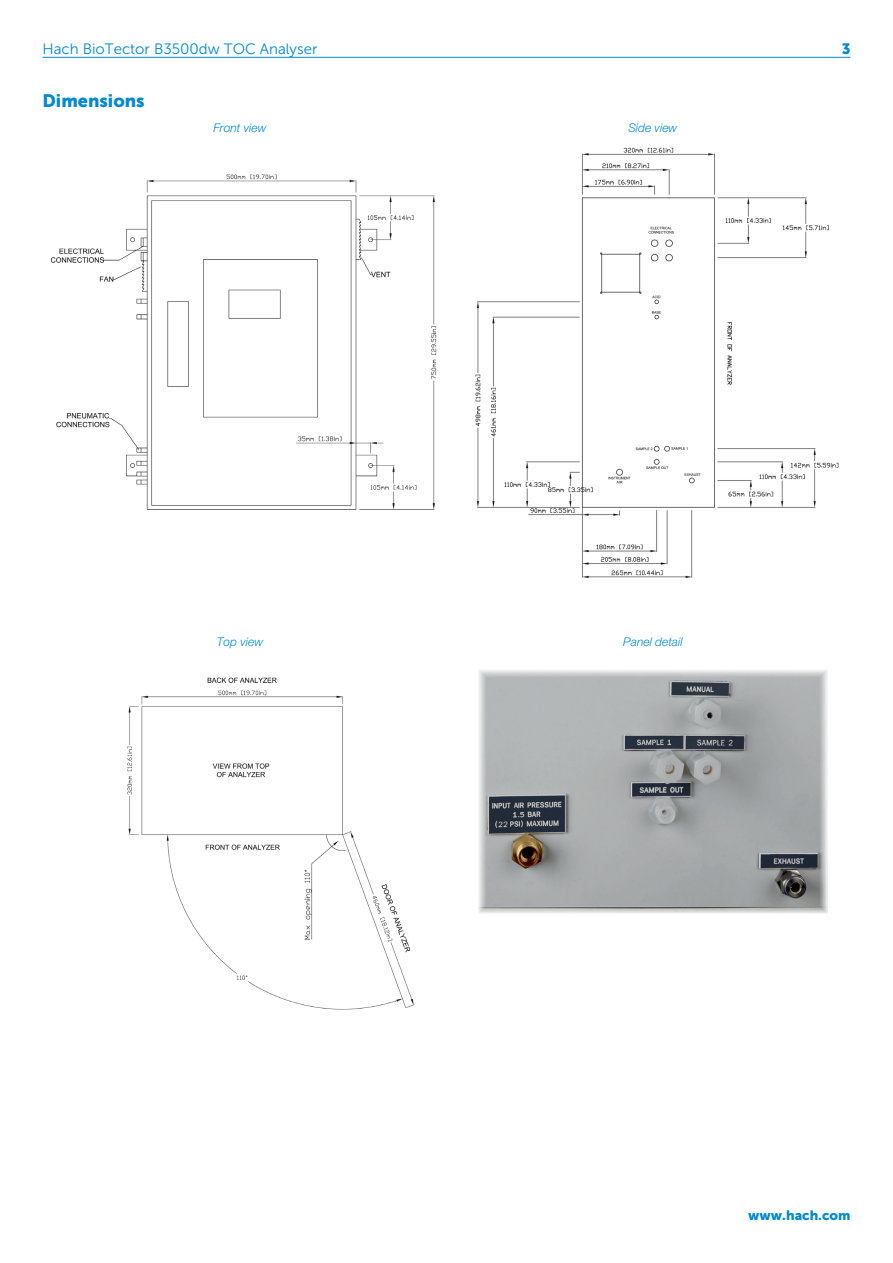
<style>
.page{position:relative;width:893px;height:1263px;background:#fff}
.page>*{position:absolute;margin:0;border:0;box-sizing:border-box;transform-origin:0 0}
.Head_2{font:18px "Museo Sans 900";color:#0089cf}
.Head_3{font:15px "Museo Sans 300";color:#0089cf}
.Head_3-2{font:15px "Museo Sans 900";color:#0089cf}
.Text_1_Color{font:13.5px "Museo Sans 900";color:#0089cf}
.t1{font:italic 300 12px "Helvetica Neue LTW1 G";color:#0089cf}
</style>
<div class="page">
<hr style="left:43px;top:57px;width:807px;height:1px;background:#0089cf">
<img style="left:50px;top:174px;width:387px;height:336px">
<img style="left:475px;top:147px;width:364px;height:431px">
<img style="left:127px;top:677px;width:288px;height:333px">
<img style="left:478px;top:670px;width:350px;height:244px">
<p class="Head_3" style="left:43px;top:41px;width:276px">Hach BioTector B3500dw TOC Analyser</p>
<p class="Head_3-2" style="left:842px;top:40px;width:10px">3</p>
<p class="Head_2" style="left:43px;top:91px;width:104px">Dimensions</p>
<p class="t1" style="left:213px;top:120px;width:55px">Front view</p>
<p class="t1" style="left:628px;top:121px;width:51px">Side view</p>
<p class="t1" style="left:217px;top:635px;width:48px">Top view</p>
<p class="t1" style="left:623px;top:635px;width:61px">Panel detail</p>
<p class="Text_1_Color" style="left:748px;top:1208px;width:104px">www.hach.com</p>
</div>
